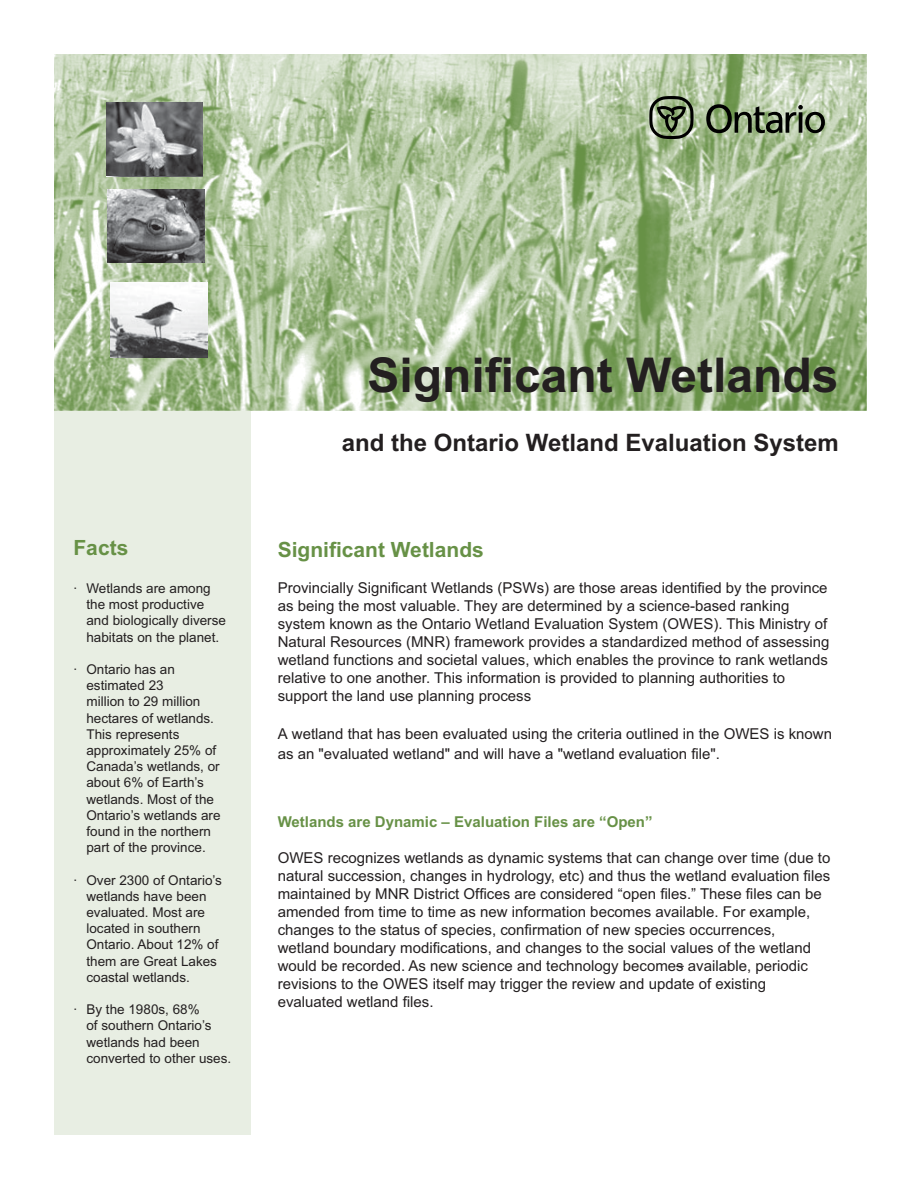
<style>
.page{position:relative;width:918px;height:1188px;background:#fff}
.page>*{position:absolute;margin:0;border:0;box-sizing:border-box;transform-origin:0 0}
.t1{font:700 48px "Arial";color:#231f20}
.t2{font:700 24px "Arial";color:#231f20}
.t3{font:700 21px "Arial";color:#679146}
.t4{font:15px/18px "Arial";color:#231f20}
.t5{font:15px/19.8px "Arial";color:#231f20}
.t6{font:700 15px "Arial";color:#679146}
.t7{font:13.5px/16.2px "Arial";color:#231f20}
.s1{font-style:inherit}
</style>
<div class="page">
<div style="left:54px;top:54px;width:197px;height:1080px;background:#e8eee3"></div>
<img style="left:54px;top:54px;width:813px;height:357px">
<img style="left:106px;top:103px;width:97px;height:73px">
<img style="left:108px;top:190px;width:96px;height:73px">
<svg style="left:649px;top:96px;width:45px;height:43px;background:#6f7c62"></svg>
<svg style="left:706px;top:104px;width:119px;height:29px;background:#738167"></svg>
<img style="left:110px;top:282px;width:97px;height:75px">
<h3 class="t3" style="left:74px;top:540px;width:56px">Facts</h3>
<p class="t7" style="left:86px;top:582px;width:141px;text-indent:-13px">· Wetlands are among the most productive and biologically diverse habitats on the planet.</p>
<p class="t7" style="left:86px;top:663px;width:136px;text-indent:-13px">· Ontario has an estimated 23<br>million to 29 million hectares of wetlands.<br>This represents approximately 25% of<br>Canada’s wetlands, or about 6% of Earth’s wetlands. Most of the<br>Ontario’s wetlands are found in the northern part of the province.</p>
<p class="t7" style="left:86px;top:873px;width:137px;text-indent:-13px">· Over 2300 of Ontario’s wetlands have been evaluated. Most are located in southern<br>Ontario. About 12% of them are Great Lakes coastal wetlands.</p>
<p class="t7" style="left:86px;top:1003px;width:146px;text-indent:-13px">· By the 1980s, 68%<br>of southern Ontario’s wetlands had been converted to other uses.</p>
<h1 class="t1" style="left:368px;top:358px;width:473px">Significant Wetlands</h1>
<h2 class="t2" style="left:342px;top:434px;width:498px">and the Ontario Wetland Evaluation System</h2>
<h3 class="t3" style="left:278px;top:542px;width:208px">Significant Wetlands</h3>
<p class="t4" style="left:278px;top:580px;width:553px">Provincially Significant Wetlands (PSWs) are those areas identified by the province as being the most valuable. They are determined by a science-based ranking system known as the Ontario Wetland Evaluation System (OWES). This Ministry of Natural Resources (MNR) framework provides a standardized method of assessing wetland functions and societal values, which enables the province to rank wetlands relative to one another. This information is provided to planning authorities to support the land use planning process</p>
<p class="t5" style="left:278px;top:725px;width:556px">A wetland that has been evaluated using the criteria outlined in the OWES is known as an "evaluated wetland" and will have a "wetland evaluation file".</p>
<p class="t6" style="left:278px;top:817px;width:376px">Wetlands are Dynamic – Evaluation Files are “Open”</p>
<p class="t4" style="left:278px;top:850px;width:554px">OWES recognizes wetlands as dynamic systems that can change over time (due to natural succession, changes in hydrology, etc) and thus the wetland evaluation files maintained by MNR District Offices are considered “open files.” These files can be amended from time to time as new information becomes available. For example, changes to the status of species, confirmation of new species occurrences, wetland boundary modifications, and changes to the social values of the wetland would be recorded. As new science and technology becomes available, periodic <span class="s1">revision</span>s to the OWES itself may trigger the review and update of existing evaluated wetland files.</p>
</div>
